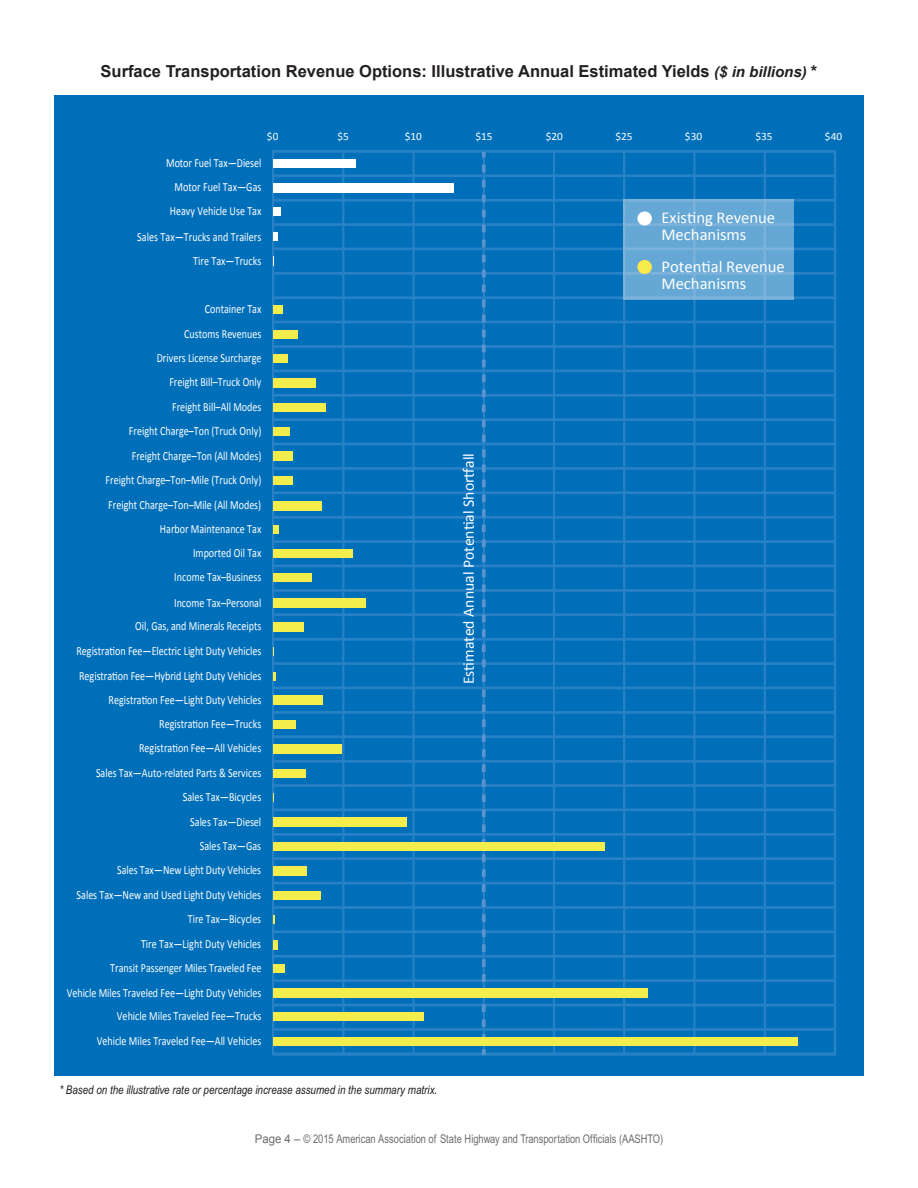
<style>
.page{position:relative;width:918px;height:1188px;background:#fff}
.page>*{position:absolute;margin:0;border:0;box-sizing:border-box;transform-origin:0 0}
.t1{font:700 16.5px "Arial";color:#231f20}
.t2{font:16.5px/16.8px "Calibri";color:#fff}
.t3{font:15.9px "Calibri";color:#fff}
.t4{font:12.45px/24.5px "Calibri";color:#fff;text-align:right;scale:.8 1}
.t5{font:12px "Arial Narrow";color:#6c6d70;scale:.95 1}
.t6{font:italic 12px "Arial Narrow";color:#231f20}
.t7{font:11.25px "Calibri";color:#fff}
.s1{font-style:italic;font-size:15px}
.s2{font-family:"Arial"}
</style>
<div class="page">
<div style="left:54px;top:95px;width:810px;height:981px;background:#006fba"></div>
<svg style="left:275px;top:153px;width:558px;height:899px"></svg>
<div style="left:272px;top:174px;width:564px;height:3px;border:2px solid #2881c4"></div>
<div style="left:272px;top:199px;width:564px;height:3px;border:2px solid #2881c4"></div>
<div style="left:272px;top:223px;width:564px;height:3px;border:2px solid #2881c4"></div>
<div style="left:272px;top:248px;width:564px;height:2px;border:2px solid #2881c4"></div>
<div style="left:272px;top:272px;width:564px;height:3px;border:2px solid #2881c4"></div>
<div style="left:272px;top:296px;width:564px;height:3px;border:2px solid #2881c4"></div>
<div style="left:272px;top:321px;width:564px;height:2px;border:2px solid #2881c4"></div>
<div style="left:272px;top:345px;width:564px;height:3px;border:2px solid #2881c4"></div>
<div style="left:272px;top:369px;width:564px;height:3px;border:2px solid #2881c4"></div>
<div style="left:272px;top:394px;width:564px;height:3px;border:2px solid #2881c4"></div>
<div style="left:272px;top:418px;width:564px;height:3px;border:2px solid #2881c4"></div>
<div style="left:272px;top:443px;width:564px;height:2px;border:2px solid #2881c4"></div>
<div style="left:272px;top:467px;width:564px;height:3px;border:2px solid #2881c4"></div>
<div style="left:272px;top:491px;width:564px;height:3px;border:2px solid #2881c4"></div>
<div style="left:272px;top:516px;width:564px;height:3px;border:2px solid #2881c4"></div>
<div style="left:272px;top:540px;width:564px;height:3px;border:2px solid #2881c4"></div>
<div style="left:272px;top:565px;width:564px;height:2px;border:2px solid #2881c4"></div>
<div style="left:272px;top:589px;width:564px;height:3px;border:2px solid #2881c4"></div>
<div style="left:272px;top:613px;width:564px;height:3px;border:2px solid #2881c4"></div>
<div style="left:272px;top:638px;width:564px;height:3px;border:2px solid #2881c4"></div>
<div style="left:272px;top:662px;width:564px;height:3px;border:2px solid #2881c4"></div>
<div style="left:272px;top:687px;width:564px;height:2px;border:2px solid #2881c4"></div>
<div style="left:272px;top:711px;width:564px;height:3px;border:2px solid #2881c4"></div>
<div style="left:272px;top:735px;width:564px;height:3px;border:2px solid #2881c4"></div>
<div style="left:272px;top:760px;width:564px;height:3px;border:2px solid #2881c4"></div>
<div style="left:272px;top:784px;width:564px;height:3px;border:2px solid #2881c4"></div>
<div style="left:272px;top:808px;width:564px;height:3px;border:2px solid #2881c4"></div>
<div style="left:272px;top:833px;width:564px;height:3px;border:2px solid #2881c4"></div>
<div style="left:272px;top:857px;width:564px;height:3px;border:2px solid #2881c4"></div>
<div style="left:272px;top:882px;width:564px;height:3px;border:2px solid #2881c4"></div>
<div style="left:272px;top:906px;width:564px;height:3px;border:2px solid #2881c4"></div>
<div style="left:272px;top:930px;width:564px;height:3px;border:2px solid #2881c4"></div>
<div style="left:272px;top:955px;width:564px;height:3px;border:2px solid #2881c4"></div>
<div style="left:272px;top:979px;width:564px;height:3px;border:2px solid #2881c4"></div>
<div style="left:272px;top:1004px;width:564px;height:2px;border:2px solid #2881c4"></div>
<div style="left:272px;top:1028px;width:564px;height:3px;border:2px solid #2881c4"></div>
<div style="left:272px;top:1052px;width:564px;height:3px;border:2px solid #2881c4"></div>
<div style="left:273px;top:1012px;width:151px;height:9px;background:#f4ee4c"></div>
<div style="left:273px;top:964px;width:12px;height:9px;background:#f4ee4c"></div>
<div style="left:273px;top:940px;width:5px;height:9px;background:#f4ee4c"></div>
<div style="left:273px;top:891px;width:48px;height:9px;background:#f4ee4c"></div>
<div style="left:273px;top:866px;width:33px;height:9px;background:#f4ee4c"></div>
<div style="left:273px;top:818px;width:133px;height:9px;background:#f4ee4c"></div>
<div style="left:273px;top:769px;width:32px;height:9px;background:#f4ee4c"></div>
<div style="left:273px;top:744px;width:69px;height:9px;background:#f4ee4c"></div>
<div style="left:273px;top:720px;width:23px;height:9px;background:#f4ee4c"></div>
<div style="left:273px;top:696px;width:49px;height:9px;background:#f4ee4c"></div>
<svg style="left:273px;top:672px;width:3px;height:9px"></svg>
<div style="left:273px;top:622px;width:30px;height:9px;background:#f4ee4c"></div>
<div style="left:273px;top:573px;width:39px;height:9px;background:#f4ee4c"></div>
<div style="left:273px;top:599px;width:93px;height:9px;background:#f4ee4c"></div>
<div style="left:273px;top:549px;width:80px;height:9px;background:#f4ee4c"></div>
<div style="left:273px;top:525px;width:6px;height:9px;background:#f4ee4c"></div>
<div style="left:273px;top:501px;width:48px;height:9px;background:#f4ee4c"></div>
<div style="left:273px;top:476px;width:20px;height:9px;background:#f4ee4c"></div>
<div style="left:273px;top:452px;width:20px;height:9px;background:#f4ee4c"></div>
<div style="left:273px;top:427px;width:16px;height:9px;background:#f4ee4c"></div>
<div style="left:273px;top:403px;width:53px;height:9px;background:#f4ee4c"></div>
<div style="left:273px;top:378px;width:43px;height:9px;background:#f4ee4c"></div>
<div style="left:273px;top:354px;width:15px;height:9px;background:#f4ee4c"></div>
<div style="left:273px;top:330px;width:25px;height:9px;background:#f4ee4c"></div>
<div style="left:273px;top:305px;width:9px;height:9px;background:#f4ee4c"></div>
<div style="left:273px;top:207px;width:8px;height:9px;background:#fff"></div>
<div style="left:273px;top:232px;width:5px;height:9px;background:#fff"></div>
<div style="left:273px;top:183px;width:180px;height:10px;background:#fff"></div>
<div style="left:273px;top:159px;width:82px;height:9px;background:#fff"></div>
<svg style="left:623px;top:199px;width:171px;height:100px;background:#69a9d5"></svg>
<div style="left:639px;top:213px;width:11px;height:11px;background:#fff;border-radius:50%"></div>
<div style="left:637px;top:211px;width:15px;height:14px;border:3px solid #fff;border-radius:50%"></div>
<div style="left:639px;top:262px;width:11px;height:10px;background:#f4ee4c;border-radius:50%"></div>
<div style="left:637px;top:260px;width:15px;height:14px;border:3px solid #ffe849;border-radius:50%"></div>
<svg style="left:482px;top:152px;width:4px;height:903px"></svg>
<div style="left:273px;top:1037px;width:525px;height:9px;background:#f4ee4c"></div>
<div style="left:273px;top:988px;width:374px;height:10px;background:#f4ee4c"></div>
<div style="left:273px;top:842px;width:332px;height:9px;background:#f4ee4c"></div>
<h1 class="t1" style="left:101px;top:60px;width:718px">Surface Transportation Revenue Options: Illustrative Annual Estimated Yields <span class="s1">($ in billions)</span> *</h1>
<p class="t7" style="left:267px;top:129px;width:13px">$0</p>
<p class="t7" style="left:337px;top:129px;width:13px">$5</p>
<p class="t7" style="left:405px;top:129px;width:19px">$10</p>
<p class="t7" style="left:475px;top:129px;width:19px">$15</p>
<p class="t7" style="left:546px;top:129px;width:19px">$20</p>
<p class="t7" style="left:615px;top:129px;width:19px">$25</p>
<p class="t7" style="left:685px;top:129px;width:19px">$30</p>
<p class="t7" style="left:755px;top:129px;width:19px">$35</p>
<p class="t7" style="left:825px;top:129px;width:19px">$40</p>
<p class="t4" style="left:166px;top:151px;width:121px;line-height:24px">Motor Fuel Tax—Diesel<br>Motor Fuel Tax—Gas<br>Heavy Vehicle Use Tax</p>
<p class="t4" style="left:137px;top:224px;width:157px;line-height:24px">Sales Tax—Trucks and Trailers<br>Tire Tax—Trucks</p>
<p class="t4" style="left:157px;top:297px;width:132px">Container Tax<br>Customs Revenues<br>Drivers License Surcharge</p>
<p class="t4" style="left:106px;top:370px;width:196px">Freight Bill–Truck Only<br>Freight Bill–All Modes<br>Freight Charge–Ton (Truck Only)<br>Freight Charge–Ton (All Modes)<br>Freight Charge–Ton–Mile (Truck Only)<br>Freight Charge–Ton–Mile (All Modes)<br>Harbor Maintenance Tax<br>Imported Oil Tax</p>
<p class="t4" style="left:174px;top:591px;width:110px">Income Tax–Personal</p>
<p class="t4" style="left:174px;top:565px;width:110px">Income Tax–Business</p>
<p class="t4" style="left:77px;top:614px;width:232px;text-align:justify;text-indent:59px">Oil, Gas, and Minerals Receipts Registration Fee—Electric Light Duty Vehicles Registration Fee—Hybrid Light Duty Vehicles</p>
<p class="t4" style="left:67px;top:687px;width:245px">Registration Fee—Light Duty Vehicles<br>Registration Fee—Trucks<br>Registration Fee—All Vehicles<br>Sales Tax—Auto-related Parts &amp; Services<br>Sales Tax—Bicycles<br>Sales Tax—Diesel<br>Sales Tax—Gas<br>Sales Tax—New Light Duty Vehicles<br>Sales Tax—New and Used Light Duty Vehicles<br>Tire Tax—Bicycles<br>Tire Tax—Light Duty Vehicles<br>Transit Passenger Miles Traveled Fee<br>Vehicle Miles Traveled Fee—Light Duty Vehicles<br>Vehicle Miles Traveled Fee—Trucks<br>Vehicle Miles Traveled Fee—All Vehicles</p>
<p class="t6" style="left:59px;top:1083px;width:379px">* Based on the illustrative rate or percentage increase assumed in the summary matrix.</p>
<p class="t3" style="left:459px;top:684px;width:233px;rotate:-90deg">Estimated Annual Potential Shortfall</p>
<h1 class="t2" style="left:661px;top:209px;width:115px">Existing Revenue<br>Mechanisms</h1>
<h1 class="t2" style="left:661px;top:258px;width:125px">Potential Revenue<br>Mechanisms</h1>
<p class="t5" style="left:255px;top:1132px;width:431px"><span class="s2">Page 4 –</span> © 2015 American Association of State Highway and Transportation Officials (AASHTO)</p>
</div>
